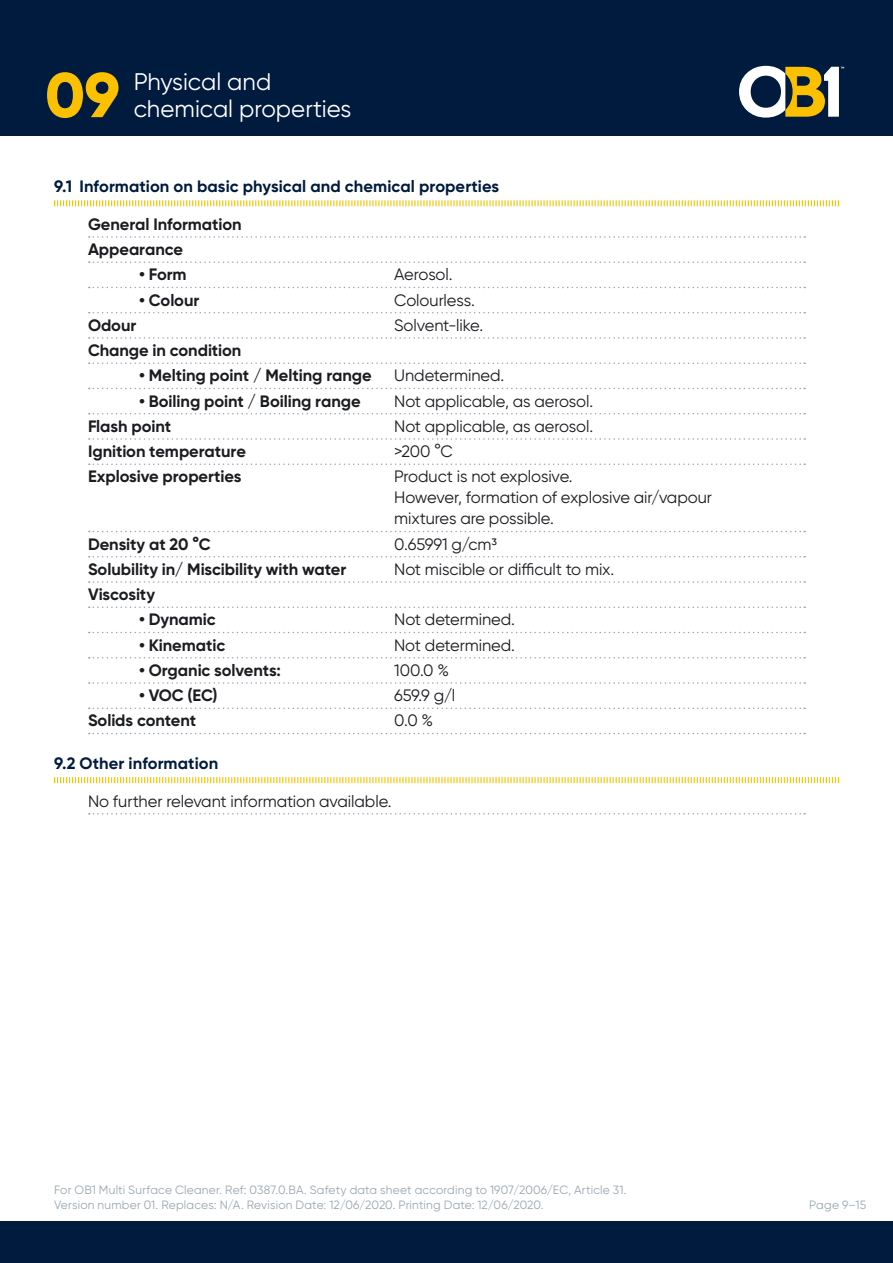
<style>
.page{position:relative;width:893px;height:1263px;background:#fff}
.page>*{position:absolute;margin:0;border:0;box-sizing:border-box;transform-origin:0 0}
.Section_Number{font:800 63px "Gilroy";color:#fbc100}
.Main_Section{font:24px/27px "Gilroy";color:#fff}
.Subset{font:16.5px/21px "Gilroy";letter-spacing:-.005em;color:#1b1c20}
.Subset-2{font:700 16.5px "Gilroy";letter-spacing:-.005em;color:#1b1c20}
.Section{font:700 16.5px "Gilroy";letter-spacing:.005em;color:#001b3e}
.t1{font:12px/15px "Gilroy";letter-spacing:.015em;color:#9aa7b0}
</style>
<div class="page">
<div style="left:0;top:0;width:893px;height:136px;background:#001b3e"></div>
<svg style="left:739px;top:66px;width:105px;height:52px"></svg>
<div style="left:0;top:1222px;width:893px;height:41px;background:#001b3e"></div>
<svg style="left:54px;top:200px;width:785px;height:7px"></svg>
<svg style="left:89px;top:236px;width:716px;height:2px"></svg>
<svg style="left:89px;top:261px;width:716px;height:2px"></svg>
<svg style="left:89px;top:287px;width:716px;height:1px"></svg>
<svg style="left:89px;top:312px;width:716px;height:1px"></svg>
<svg style="left:89px;top:337px;width:716px;height:2px"></svg>
<svg style="left:89px;top:362px;width:716px;height:2px"></svg>
<svg style="left:89px;top:388px;width:716px;height:1px"></svg>
<svg style="left:89px;top:413px;width:716px;height:1px"></svg>
<svg style="left:89px;top:438px;width:716px;height:2px"></svg>
<svg style="left:89px;top:463px;width:716px;height:2px"></svg>
<svg style="left:89px;top:531px;width:716px;height:1px"></svg>
<svg style="left:89px;top:556px;width:716px;height:1px"></svg>
<svg style="left:89px;top:581px;width:716px;height:2px"></svg>
<svg style="left:89px;top:606px;width:716px;height:2px"></svg>
<svg style="left:89px;top:632px;width:716px;height:1px"></svg>
<svg style="left:89px;top:657px;width:716px;height:1px"></svg>
<svg style="left:89px;top:682px;width:716px;height:2px"></svg>
<svg style="left:89px;top:707px;width:716px;height:2px"></svg>
<svg style="left:89px;top:733px;width:716px;height:1px"></svg>
<svg style="left:54px;top:777px;width:785px;height:7px"></svg>
<svg style="left:89px;top:813px;width:716px;height:1px"></svg>
<p class="Section_Number" style="left:45px;top:55px;width:76px">09</p>
<p class="Main_Section" style="left:134px;top:68px;width:219px">Physical and chemical properties</p>
<p class="Section" style="left:54px;top:176px;width:447px">9.1 Information on basic physical and chemical properties</p>
<p class="Subset-2" style="left:88px;top:214px;width:155px">General Information</p>
<p class="Subset-2" style="left:88px;top:239px;width:97px">Appearance</p>
<p class="Subset-2" style="left:139px;top:264px;width:49px">• Form</p>
<p class="Subset" style="left:394px;top:264px;width:60px">Aerosol.</p>
<p class="Subset-2" style="left:139px;top:289px;width:62px">• Colour</p>
<p class="Subset" style="left:394px;top:289px;width:82px">Colourless.</p>
<p class="Subset-2" style="left:88px;top:315px;width:50px">Odour</p>
<p class="Subset" style="left:394px;top:314px;width:91px">Solvent-like.</p>
<p class="Subset-2" style="left:88px;top:340px;width:155px">Change in condition</p>
<p class="Subset-2" style="left:139px;top:365px;width:234px">• Melting point / Melting range</p>
<p class="Subset" style="left:394px;top:365px;width:112px">Undetermined.</p>
<p class="Subset-2" style="left:139px;top:390px;width:223px">• Boiling point / Boiling range</p>
<p class="Subset" style="left:394px;top:390px;width:201px">Not applicable, as aerosol.</p>
<p class="Subset-2" style="left:88px;top:416px;width:85px">Flash point</p>
<p class="Subset" style="left:394px;top:415px;width:201px">Not applicable, as aerosol.</p>
<p class="Subset-2" style="left:88px;top:441px;width:159px">Ignition temperature</p>
<p class="Subset" style="left:394px;top:441px;width:60px">&gt;200 °C</p>
<p class="Subset-2" style="left:88px;top:466px;width:155px">Explosive properties</p>
<p class="Subset" style="left:394px;top:466px;width:319px">Product is not explosive.<br>However, formation of explosive air/vapour mixtures are possible.</p>
<p class="Subset-2" style="left:88px;top:533px;width:124px">Density at 20 °C</p>
<p class="Subset" style="left:394px;top:533px;width:105px">0.65991 g/cm3</p>
<p class="Subset-2" style="left:88px;top:559px;width:260px">Solubility in/ Miscibility with water</p>
<p class="Subset" style="left:394px;top:558px;width:222px">Not miscible or difficult to mix.</p>
<p class="Subset-2" style="left:88px;top:584px;width:68px">Viscosity</p>
<p class="Subset-2" style="left:139px;top:609px;width:78px">• Dynamic</p>
<p class="Subset" style="left:394px;top:609px;width:122px">Not determined.</p>
<p class="Subset-2" style="left:139px;top:634px;width:88px">• Kinematic</p>
<p class="Subset" style="left:394px;top:634px;width:122px">Not determined.</p>
<p class="Subset-2" style="left:139px;top:660px;width:143px">• Organic solvents:</p>
<p class="Subset" style="left:394px;top:659px;width:56px">100.0 %</p>
<p class="Subset-2" style="left:139px;top:685px;width:80px">• VOC (EC)</p>
<p class="Subset" style="left:394px;top:685px;width:63px">659.9 g/l</p>
<p class="Subset-2" style="left:88px;top:710px;width:110px">Solids content</p>
<p class="Subset" style="left:394px;top:710px;width:41px">0.0 %</p>
<p class="Section" style="left:54px;top:752px;width:166px">9.2 Other information</p>
<p class="Subset" style="left:88px;top:790px;width:305px">No further relevant information available.</p>
<p class="t1" style="left:54px;top:1182px;width:574px">For OB1 Multi Surface Cleaner. Ref: 0387.0.BA. Safety data sheet according to 1907/2006/EC, Article 31.<br>Version number 01. Replaces: N/A. Revision Date: 12/06/2020. Printing Date: 12/06/2020.</p>
<p class="t1" style="left:809px;top:1197px;width:58px">Page 9–15</p>
</div>
